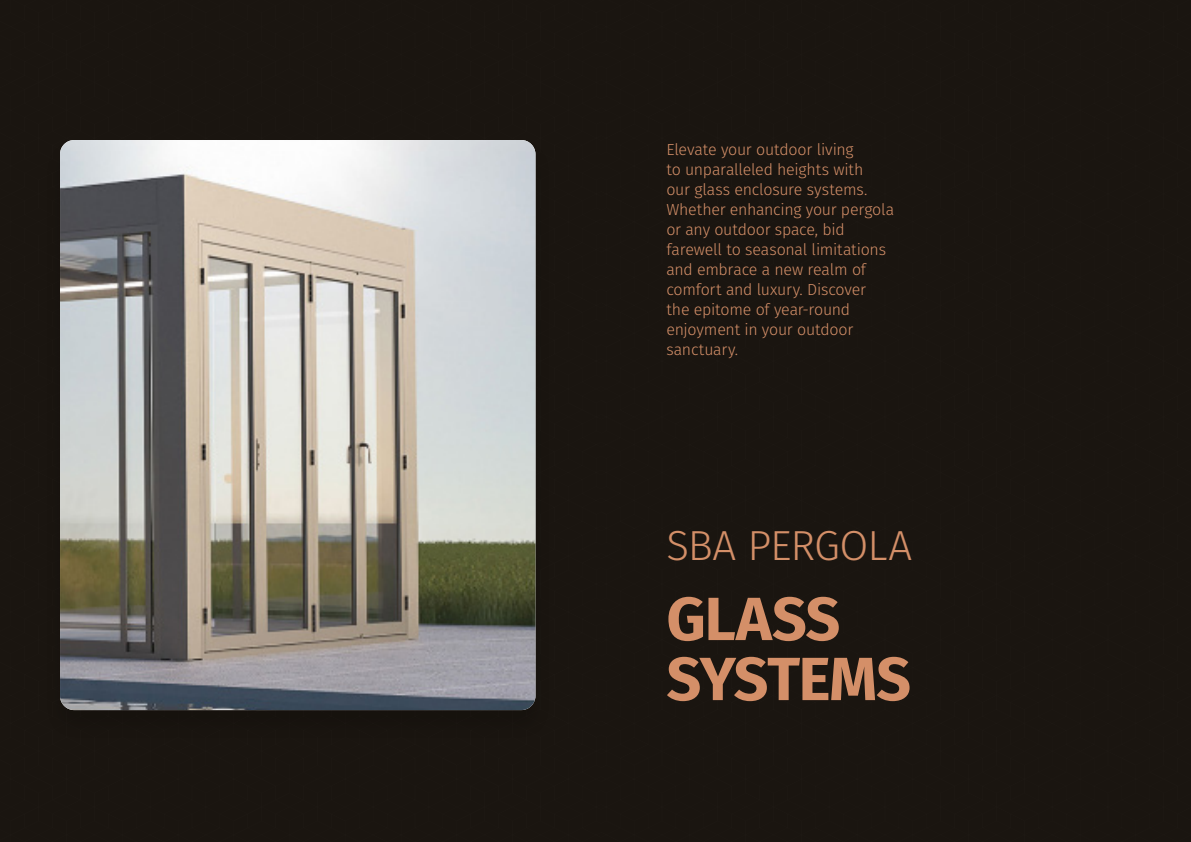
<style>
.page{position:relative;width:1191px;height:842px;background:#fff}
.page>*{position:absolute;margin:0;border:0;box-sizing:border-box;transform-origin:0 0}
.t1{font:700 61px/60px "Fira Sans";letter-spacing:-.02em;color:#d48f68}
.t2{font:300 42px "Fira Sans";letter-spacing:-.025em;color:#d48f68}
.t3{font:300 16px/20px "Fira Sans";letter-spacing:-.015em;color:#d48f68}
</style>
<div class="page">
<div style="left:289px;top:82px;width:311px;height:335px;background:#1a1510"></div>
<div style="left:0;top:82px;width:289px;height:335px;background:#1a1510"></div>
<div style="left:289px;top:417px;width:311px;height:334px;background:#1a1510"></div>
<div style="left:0;top:417px;width:289px;height:334px;background:#1a1510"></div>
<div style="left:912px;top:82px;width:279px;height:335px;background:#1a1510"></div>
<div style="left:0;top:0;width:1191px;height:82px;background:#1a1510"></div>
<div style="left:602px;top:82px;width:310px;height:335px;background:#1a1510"></div>
<div style="left:912px;top:417px;width:279px;height:334px;background:#1a1510"></div>
<div style="left:602px;top:417px;width:310px;height:334px;background:#1a1510"></div>
<div style="left:0;top:751px;width:1191px;height:91px;background:#1a1510"></div>
<div style="left:44px;top:138px;width:507px;height:602px;background:#19140f"></div>
<img style="left:60px;top:140px;width:475px;height:570px">
<p class="t3" style="left:666px;top:139px;width:229px">Elevate your outdoor living<br>to unparalleled heights with<br>our glass enclosure systems.<br>Whether enhancing your pergola or any outdoor space, bid farewell to seasonal limitations and embrace a new realm of comfort and luxury. Discover<br>the epitome of year-round enjoyment in your outdoor sanctuary.</p>
<h2 class="t2" style="left:666px;top:515px;width:247px">SBA PERGOLA</h2>
<h1 class="t1" style="left:666px;top:585px;width:246px">GLASS<br>SYSTEMS</h1>
</div>
